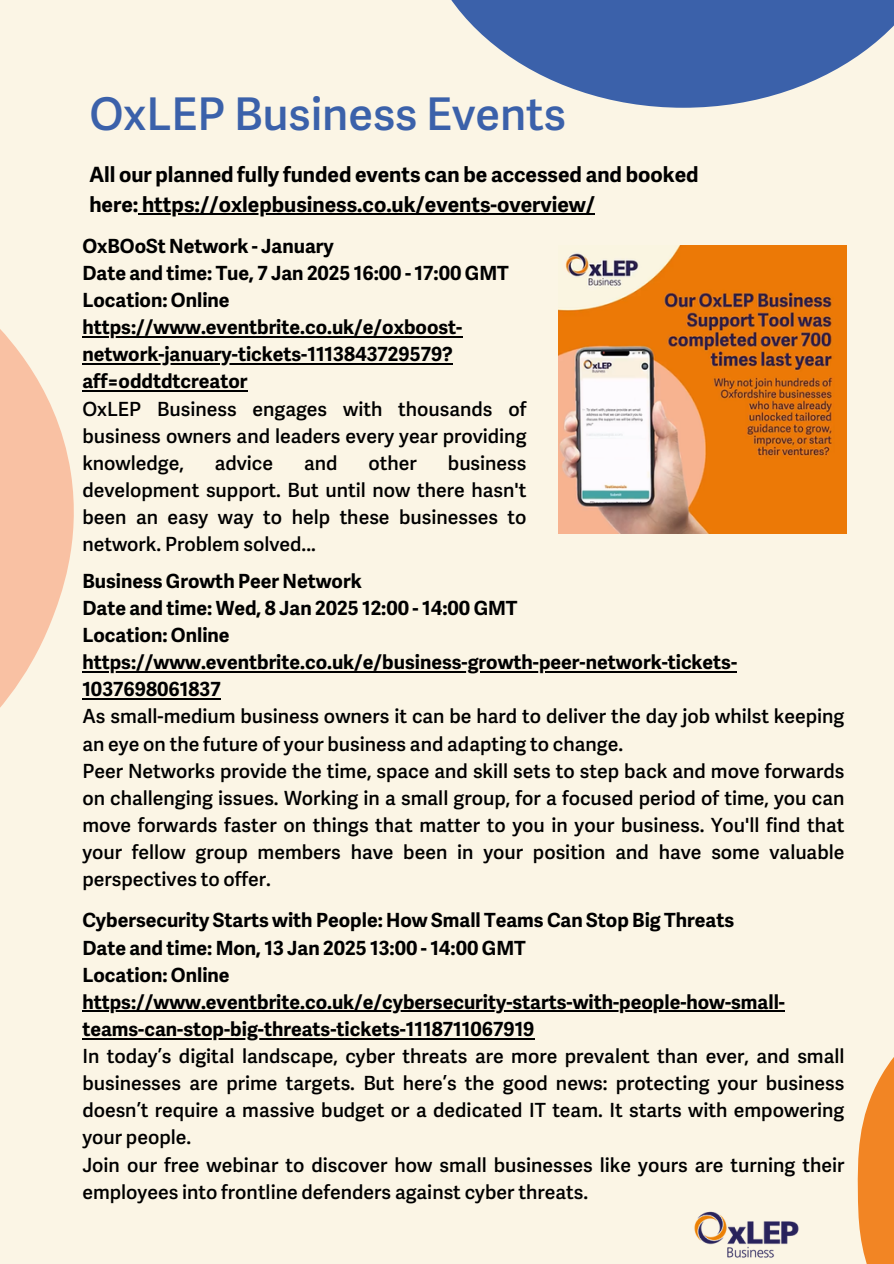
<style>
.page{position:relative;width:894px;height:1264px;background:#fff}
.page>*{position:absolute;margin:0;border:0;box-sizing:border-box;transform-origin:0 0}
.t1{font:600 45px "Adelle Sans EXT";color:#3b61aa}
.t2{font:700 21px "Adelle Sans EXT";color:#000}
.t3{font:600 19.5px/27.2px "Adelle Sans EXT";color:#000}
.t4{font:700 19.5px/27.2px "Adelle Sans EXT";color:#000}
.s1{font-weight:600}
.s2{font-weight:700}
</style>
<div class="page">
<div style="left:0;top:0;width:893px;height:1263px;background:#fbf5e5"></div>
<svg style="left:857px;top:1058px;width:36px;height:205px"></svg>
<svg style="left:451px;top:0;width:442px;height:108px;fill:#3b61aa"></svg>
<svg style="left:0;top:329px;width:207px;height:379px"></svg>
<img style="left:694px;top:1211px;width:105px;height:47px">
<hr style="left:138px;top:213px;width:457px;height:2px;background:#000">
<hr style="left:82px;top:671px;width:655px;height:1px;background:#000">
<hr style="left:82px;top:698px;width:139px;height:1px;background:#000">
<hr style="left:82px;top:1010px;width:702px;height:2px;background:#000">
<hr style="left:82px;top:1037px;width:452px;height:2px;background:#000">
<img style="left:558px;top:245px;width:288px;height:288px">
<hr style="left:82px;top:336px;width:380px;height:2px;background:#000">
<hr style="left:82px;top:363px;width:371px;height:2px;background:#000">
<hr style="left:82px;top:390px;width:165px;height:2px;background:#000">
<p class="t1" style="left:89px;top:76px;width:478px">OxLEP Business Events</p>
<p class="t2" style="left:89px;top:157px;width:610px">All our planned fully funded events can be accessed and booked</p>
<h1 class="t2" style="left:89px;top:186px;width:507px">here: https://oxlepbusiness.co.uk/events-overview/</h1>
<p class="t4" style="left:82px;top:230px;width:253px">OxBOoSt Network - January</p>
<p class="t4" style="left:82px;top:257px;width:428px">Date and time: Tue, 7 Jan 2025 16:00 - 17:00 GMT</p>
<p class="t4" style="left:82px;top:285px;width:149px">Location: Online</p>
<p class="t4" style="left:82px;top:312px;width:381px">https://www.eventbrite.co.uk/e/oxboost-</p>
<p class="t4" style="left:82px;top:339px;width:445px">network-january-tickets-1113843729579? aff=oddtdtcreator<br><span class="s1">OxLEP Business engages with thousands of</span></p>
<p class="t3" style="left:82px;top:420px;width:445px">business owners and leaders every year providing knowledge,</p>
<p class="t3" style="left:82px;top:447px;width:445px;text-align:justify;text-indent:365px">business development support. But until now there hasn't been an easy way to help these businesses to network. Problem solved...</p>
<p class="t3" style="left:215px;top:447px;width:60px">advice</p>
<p class="t3" style="left:304px;top:447px;width:35px">and</p>
<p class="t3" style="left:368px;top:447px;width:50px">other</p>
<p class="t4" style="left:82px;top:565px;width:281px">Business Growth Peer Network</p>
<p class="t4" style="left:82px;top:592px;width:436px">Date and time: Wed, 8 Jan 2025 12:00 - 14:00 GMT</p>
<p class="t4" style="left:82px;top:619px;width:149px">Location: Online</p>
<p class="t4" style="left:82px;top:646px;width:656px">https://www.eventbrite.co.uk/e/business-growth-peer-network-tickets-<br>1037698061837</p>
<p class="t3" style="left:82px;top:701px;width:763px">As small-medium business owners it can be hard to deliver the day job whilst keeping an eye on the future of your business and adapting to change.</p>
<p class="t3" style="left:82px;top:755px;width:763px;text-align:justify">Peer Networks provide the time, space and skill sets to step back and move forwards on challenging issues. Working in a small group, for a focused period of time, you can move forwards faster on things that matter to you in your business. You'll find that your fellow group members have been in your position and have some valuable perspectives to offer.</p>
<p class="t4" style="left:82px;top:905px;width:653px">Cybersecurity Starts with People: How Small Teams Can Stop Big Threats</p>
<p class="t4" style="left:82px;top:932px;width:445px">Date and time: Mon, 13 Jan 2025 13:00 - 14:00 GMT</p>
<p class="t4" style="left:82px;top:959px;width:149px">Location: Online</p>
<p class="t4" style="left:82px;top:986px;width:704px">https://www.eventbrite.co.uk/e/cybersecurity-starts-with-people-how-small-</p>
<p class="t3" style="left:82px;top:1013px;width:763px"><span class="s2">teams-can-stop-big-threats-tickets-1118711067919<br></span>In today’s digital landscape, cyber threats are more prevalent than ever, and small</p>
<p class="t3" style="left:82px;top:1067px;width:763px">businesses are prime targets. But here’s the good news: protecting your business doesn’t require a massive budget or a dedicated IT team. It starts with empowering your people.<br>Join our free webinar to discover how small businesses like yours are turning their</p>
<p class="t3" style="left:82px;top:1176px;width:507px">employees into frontline defenders against cyber threats.</p>
</div>
